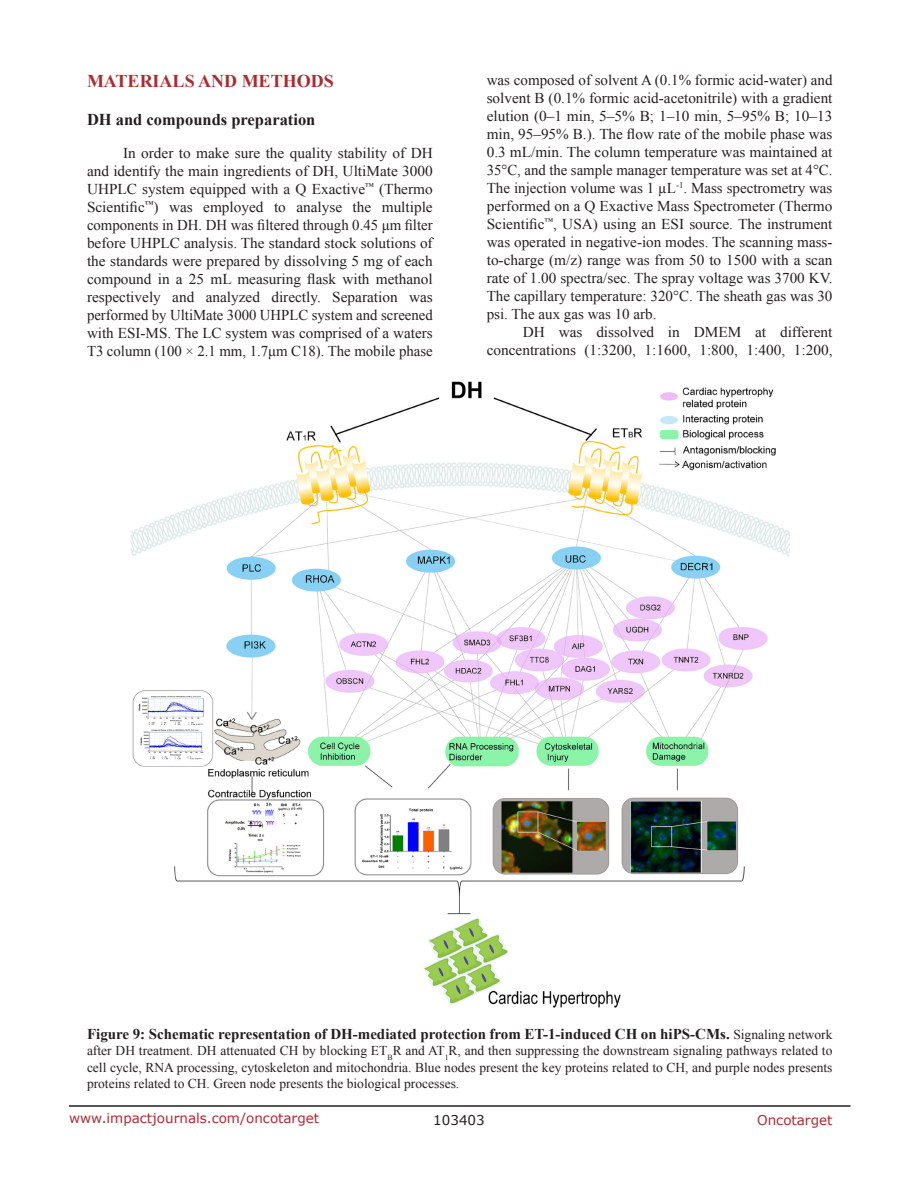
<style>
.page{position:relative;width:918px;height:1188px;background:#fff}
.page>*{position:absolute;margin:0;border:0;box-sizing:border-box;transform-origin:0 0}
.Heading{font:700 18px "Times New Roman";color:#ac2b31}
.SubHeading{font:700 16.5px "Times New Roman";color:#231f20}
.BodyText{font:15px/18px "Times New Roman";color:#231f20;text-align:justify}
.FigureText{font:700 15px "Times New Roman";color:#231f20}
.FigureText-2{font:13.5px/16.2px "Times New Roman";color:#231f20;text-align:justify}
.t1{font:13.5px "Verdana";color:#ac2b31}
.t2{font:13.5px "Verdana";color:#231f20}
.s1{font-weight:400;font-size:13.5px}
</style>
<div class="page">
<hr style="left:69px;top:1105px;width:781px;height:2px;background:#231f20">
<img style="left:130px;top:382px;width:659px;height:626px">
<p class="Heading" style="left:87px;top:69px;width:248px">MATERIALS AND METHODS</p>
<p class="SubHeading" style="left:87px;top:108px;width:230px">DH and compounds preparation</p>
<p class="BodyText" style="left:87px;top:144px;width:347px;text-indent:36px">In order to make sure the quality stability of DH and identify the main ingredients of DH, UltiMate 3000<br>UHPLC system equipped with a Q Exactive<sup>™</sup> (Thermo Scientific<sup>™</sup>) was employed to analyse the multiple components in DH. DH was filtered through 0.45 μm filter before UHPLC analysis. The standard stock solutions of the standards were prepared by dissolving 5 mg of each compound in a 25 mL measuring flask with methanol respectively and analyzed directly. Separation was performed by UltiMate 3000 UHPLC system and screened with ESI-MS. The LC system was comprised of a waters T3 column (100 × 2.1 mm, 1.7μm C18). The mobile phase</p>
<p class="BodyText" style="left:487px;top:71px;width:347px">was composed of solvent A (0.1% formic acid-water) and solvent B (0.1% formic acid-acetonitrile) with a gradient elution (0–1 min, 5–5% B; 1–10 min, 5–95% B; 10–13 min, 95–95% B.). The flow rate of the mobile phase was 0.3 mL/min. The column temperature was maintained at 35°C, and the sample manager temperature was set at 4°C.<br>The injection volume was 1 µL<sup>-1</sup>. Mass spectrometry was performed on a Q Exactive Mass Spectrometer (Thermo Scientific<sup>™</sup>, USA) using an ESI source. The instrument was operated in negative-ion modes. The scanning mass&shy;to-charge (m/z) range was from 50 to 1500 with a scan rate of 1.00 spectra/sec. The spray voltage was 3700 KV.<br>The capillary temperature: 320°C. The sheath gas was 30 psi. The aux gas was 10 arb.</p>
<p class="BodyText" style="left:487px;top:323px;width:347px;text-align:right">DH was dissolved in DMEM at different concentrations (1:3200, 1:1600, 1:800, 1:400, 1:200,</p>
<p class="FigureText" style="left:87px;top:1024px;width:747px">Figure 9: Schematic representation of DH-mediated protection from ET-1-induced CH on hiPS-CMs. <span class="s1">Signaling network</span></p>
<p class="FigureText-2" style="left:87px;top:1043px;width:747px">after DH treatment. DH attenuated CH by blocking ET<sub>B</sub>R and AT<sub>1</sub>R, and then suppressing the downstream signaling pathways related to cell cycle, RNA processing, cytoskeleton and mitochondria. Blue nodes present the key proteins related to CH, and purple nodes presents proteins related to CH. Green node presents the biological processes.</p>
<p class="t1" style="left:69px;top:1109px;width:252px">www.impactjournals.com/oncotarget</p>
<p class="t2" style="left:433px;top:1111px;width:53px">103403</p>
<p class="t1" style="left:757px;top:1111px;width:77px">Oncotarget</p>
</div>
